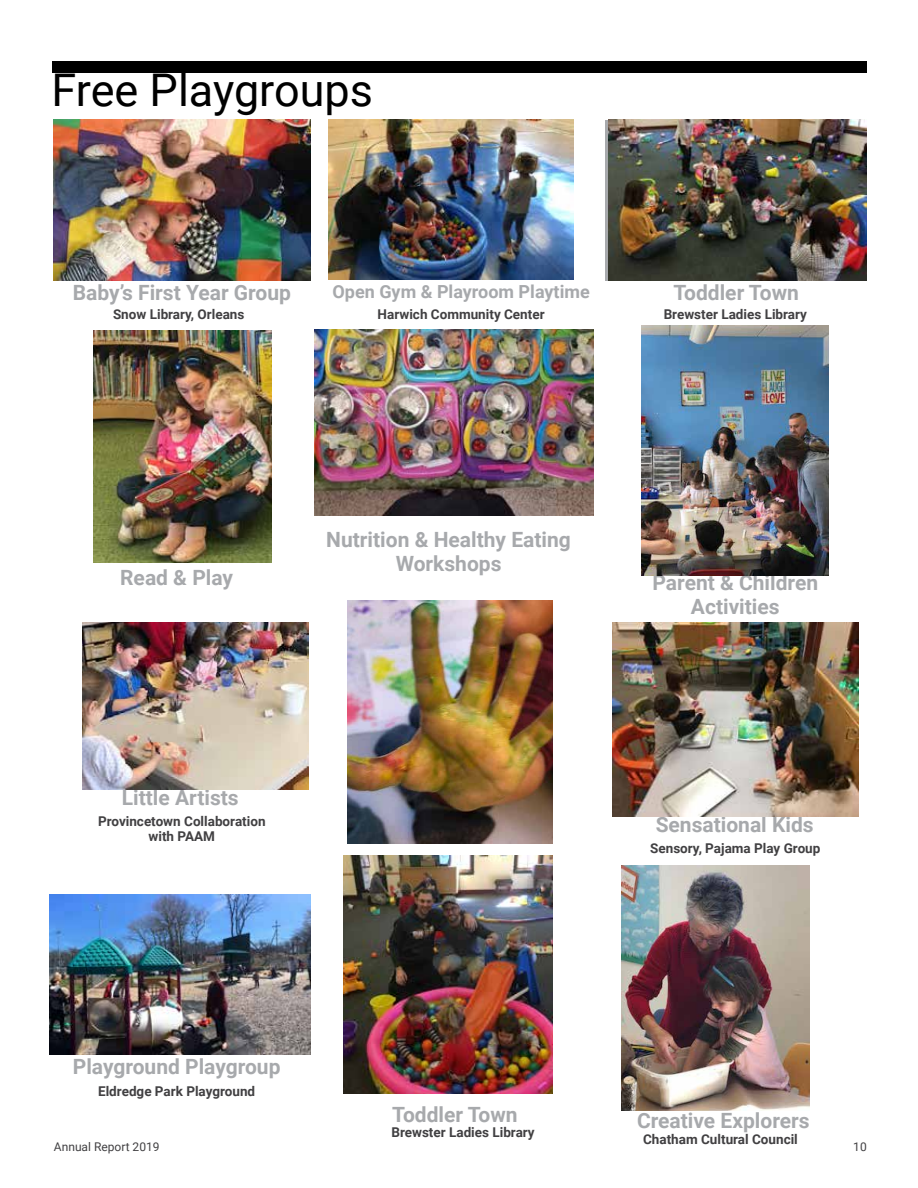
<style>
.page{position:relative;width:918px;height:1188px;background:#fff}
.page>*{position:absolute;margin:0;border:0;box-sizing:border-box;transform-origin:0 0}
.t1{font:45px "Roboto";color:#000}
.t2{font:700 21px/24px "Roboto";color:#a7a9ac;text-align:center}
.t3{font:700 18px "Roboto";color:#a7a9ac}
.t4{font:700 13.5px/15px "Roboto";color:#414042;text-align:center}
.t5{font:12px "Roboto";color:#414042}
</style>
<div class="page">
<img style="left:54px;top:120px;width:257px;height:161px">
<img style="left:608px;top:120px;width:259px;height:161px">
<div style="left:52px;top:61px;width:814px;height:11px;background:#000"></div>
<img style="left:49px;top:894px;width:261px;height:161px">
<img style="left:329px;top:120px;width:244px;height:159px">
<img style="left:94px;top:330px;width:177px;height:233px">
<img style="left:314px;top:329px;width:280px;height:187px">
<img style="left:642px;top:326px;width:187px;height:250px">
<img style="left:82px;top:622px;width:226px;height:167px">
<img style="left:613px;top:622px;width:245px;height:194px">
<img style="left:347px;top:600px;width:206px;height:243px">
<img style="left:343px;top:855px;width:210px;height:239px">
<img style="left:622px;top:866px;width:187px;height:244px">
<h1 class="t1" style="left:52px;top:58px;width:323px">Free Playgroups</h1>
<h2 class="t2" style="left:73px;top:280px;width:220px">Baby’s First Year Group</h2>
<h3 class="t3" style="left:333px;top:279px;width:259px">Open Gym &amp; Playroom Playtime</h3>
<h2 class="t2" style="left:673px;top:280px;width:127px">Toddler Town</h2>
<p class="t4" style="left:113px;top:306px;width:133px">Snow Library, Orleans</p>
<p class="t4" style="left:378px;top:306px;width:168px">Harwich Community Center</p>
<p class="t4" style="left:664px;top:306px;width:145px">Brewster Ladies Library</p>
<h2 class="t2" style="left:120px;top:565px;width:114px">Read &amp; Play</h2>
<h2 class="t2" style="left:326px;top:526px;width:246px">Nutrition &amp; Healthy Eating<br>Workshops</h2>
<h2 class="t2" style="left:122px;top:785px;width:118px">Little Artists</h2>
<p class="t4" style="left:98px;top:813px;width:169px">Provincetown Collaboration with PAAM</p>
<h2 class="t2" style="left:653px;top:570px;width:167px">Parent &amp; Children<br>Activities</h2>
<h2 class="t2" style="left:656px;top:812px;width:159px">Sensational Kids</h2>
<p class="t4" style="left:650px;top:841px;width:172px">Sensory, Pajama Play Group</p>
<h2 class="t2" style="left:73px;top:1054px;width:209px">Playground Playgroup</h2>
<p class="t4" style="left:98px;top:1083px;width:159px">Eldredge Park Playground</p>
<h2 class="t2" style="left:392px;top:1102px;width:127px">Toddler Town</h2>
<p class="t4" style="left:391px;top:1124px;width:145px">Brewster Ladies Library</p>
<h2 class="t2" style="left:637px;top:1108px;width:174px">Creative Explorers</h2>
<p class="t4" style="left:643px;top:1131px;width:156px">Chatham Cultural Council</p>
<p class="t5" style="left:54px;top:1138px;width:107px">Annual Report 2019</p>
<p class="t5" style="left:853px;top:1138px;width:15px">10</p>
</div>
